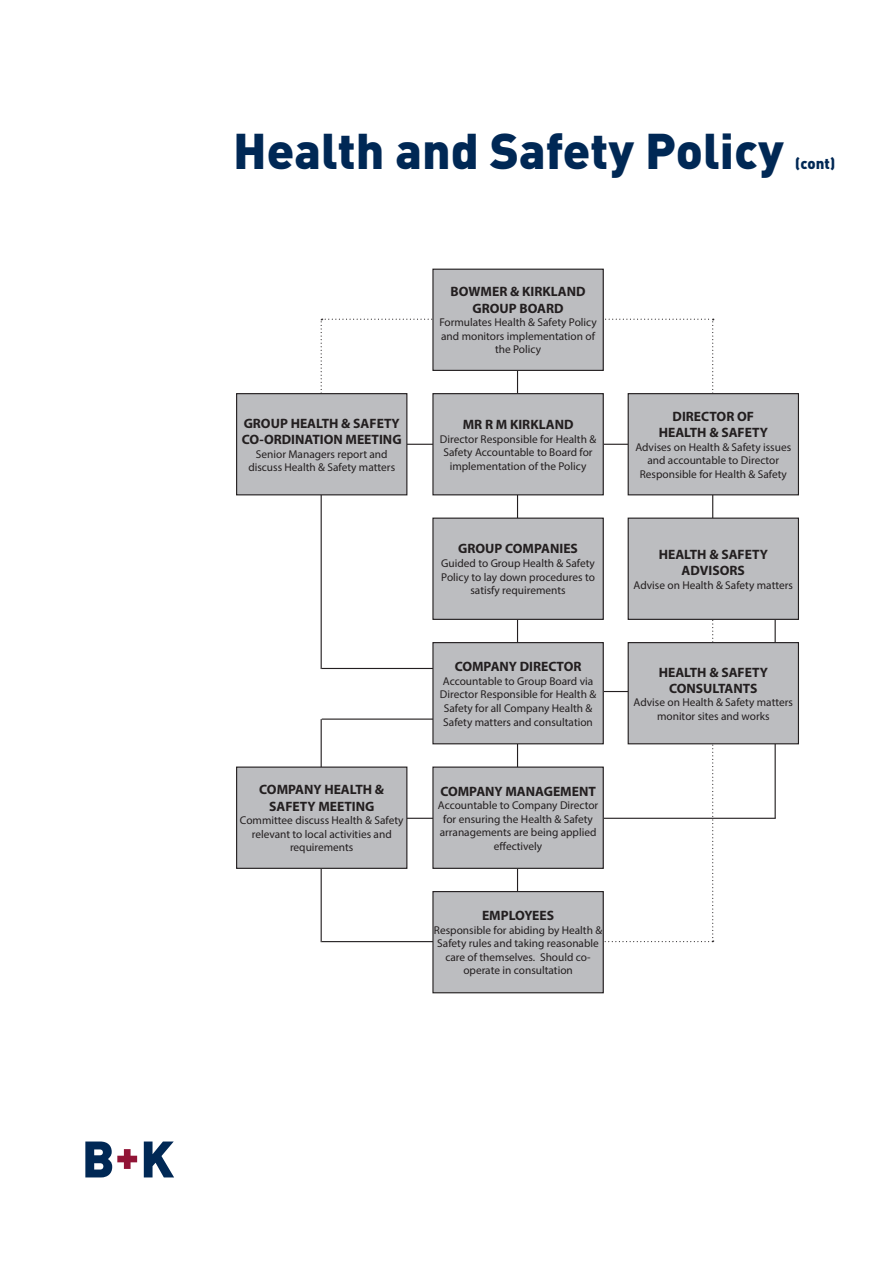
<style>
.page{position:relative;width:893px;height:1263px;background:#fff}
.page>*{position:absolute;margin:0;border:0;box-sizing:border-box;transform-origin:0 0}
.t1{font:900 49.5px "DINOT";color:#002855}
.t2{font:900 15px "DINOT";color:#002855}
.t3{font:700 13.65px/16.4px "Myriad Pro";color:#231f20;text-align:center}
.t4{font:11.4px/13.6px "Myriad Pro";color:#231f20;text-align:center}
</style>
<div class="page">
<svg style="left:85px;top:1141px;width:52px;height:36px"></svg>
<svg style="left:144px;top:1141px;width:30px;height:36px"></svg>
<hr style="left:322px;top:668px;width:246px;height:1px;background:#231f20">
<hr style="left:336px;top:444px;width:382px;height:1px;background:#231f20">
<hr style="left:322px;top:718px;width:276px;height:2px;background:#231f20">
<hr style="left:342px;top:818px;width:434px;height:1px;background:#231f20">
<hr style="left:322px;top:941px;width:211px;height:1px;background:#231f20">
<hr style="left:321px;top:408px;width:1px;height:261px;background:#231f20">
<hr style="left:321px;top:719px;width:1px;height:223px;background:#231f20">
<svg style="left:321px;top:319px;width:393px;height:117px"></svg>
<svg style="left:548px;top:551px;width:166px;height:391px"></svg>
<hr style="left:775px;top:572px;width:1px;height:246px;background:#231f20">
<hr style="left:712px;top:476px;width:1px;height:95px;background:#231f20">
<hr style="left:517px;top:358px;width:1px;height:553px;background:#231f20">
<div style="left:433px;top:269px;width:170px;height:101px;background:#bcbdc0"></div>
<div style="left:432px;top:269px;width:172px;height:102px;border:1px solid #231f20"></div>
<div style="left:433px;top:394px;width:170px;height:101px;background:#bcbdc0"></div>
<div style="left:432px;top:393px;width:172px;height:102px;border:1px solid #231f20"></div>
<div style="left:433px;top:518px;width:170px;height:101px;background:#bcbdc0"></div>
<div style="left:432px;top:518px;width:172px;height:102px;border:1px solid #231f20"></div>
<div style="left:433px;top:643px;width:170px;height:101px;background:#bcbdc0"></div>
<div style="left:432px;top:642px;width:172px;height:102px;border:1px solid #231f20"></div>
<div style="left:433px;top:767px;width:170px;height:101px;background:#bcbdc0"></div>
<div style="left:432px;top:766px;width:172px;height:103px;border:1px solid #231f20"></div>
<div style="left:433px;top:891px;width:170px;height:102px;background:#bcbdc0"></div>
<div style="left:432px;top:891px;width:172px;height:102px;border:1px solid #231f20"></div>
<div style="left:237px;top:767px;width:170px;height:101px;background:#bcbdc0"></div>
<div style="left:236px;top:766px;width:171px;height:103px;border:1px solid #231f20"></div>
<div style="left:237px;top:394px;width:170px;height:101px;background:#bcbdc0"></div>
<div style="left:236px;top:393px;width:171px;height:102px;border:1px solid #231f20"></div>
<div style="left:628px;top:394px;width:170px;height:101px;background:#bcbdc0"></div>
<div style="left:628px;top:393px;width:171px;height:102px;border:1px solid #231f20"></div>
<div style="left:628px;top:518px;width:170px;height:101px;background:#bcbdc0"></div>
<div style="left:628px;top:518px;width:171px;height:102px;border:1px solid #231f20"></div>
<div style="left:628px;top:643px;width:170px;height:101px;background:#bcbdc0"></div>
<div style="left:628px;top:642px;width:171px;height:102px;border:1px solid #231f20"></div>
<p class="t1" style="left:233px;top:112px;width:552px">Health and Safety Policy</p>
<p class="t2" style="left:795px;top:152px;width:42px">(cont)</p>
<p class="t3" style="left:451px;top:283px;width:136px">BOWMER &amp; KIRKLAND<br>GROUP BOARD</p>
<p class="t4" style="left:439px;top:315px;width:159px">Formulates Health &amp; Safety Policy and monitors implementation of the Policy</p>
<p class="t3" style="left:242px;top:414px;width:161px;text-align:left">GROUP HEALTH &amp; SAFETY<br>CO-ORDINATION MEETING</p>
<p class="t4" style="left:248px;top:447px;width:148px">Senior Managers report and discuss Health &amp; Safety matters</p>
<p class="t3" style="left:259px;top:781px;width:126px">COMPANY HEALTH &amp;<br>SAFETY MEETING</p>
<p class="t4" style="left:240px;top:813px;width:165px">Committee discuss Health &amp; Safety relevant to local activities and requirements</p>
<p class="t3" style="left:463px;top:416px;width:112px">MR R M KIRKLAND</p>
<p class="t4" style="left:440px;top:432px;width:158px">Director Responsible for Health &amp;<br>Safety Accountable to Board for implementation of the Policy</p>
<p class="t3" style="left:458px;top:540px;width:121px">GROUP COMPANIES</p>
<p class="t4" style="left:441px;top:556px;width:155px">Guided to Group Health &amp; Safety<br>Policy to lay down procedures to satisfy requirements</p>
<p class="t3" style="left:455px;top:658px;width:128px">COMPANY DIRECTOR</p>
<p class="t4" style="left:440px;top:674px;width:158px">Accountable to Group Board via<br>Director Responsible for Health &amp;<br>Safety for all Company Health &amp;<br>Safety matters and consultation</p>
<p class="t3" style="left:440px;top:782px;width:157px">COMPANY MANAGEMENT</p>
<p class="t4" style="left:438px;top:798px;width:162px">Accountable to Company Director for ensuring the Health &amp; Safety arranagements are being applied effectively</p>
<p class="t3" style="left:482px;top:907px;width:74px">EMPLOYEES</p>
<p class="t4" style="left:434px;top:923px;width:170px">Responsible for abiding by Health &amp;<br>Safety rules and taking reasonable care of themselves. Should co&shy;operate in consultation</p>
<p class="t3" style="left:659px;top:408px;width:111px">DIRECTOR OF<br>HEALTH &amp; SAFETY</p>
<p class="t4" style="left:635px;top:440px;width:157px">Advises on Health &amp; Safety issues and accountable to Director<br>Responsible for Health &amp; Safety</p>
<p class="t3" style="left:659px;top:546px;width:111px">HEALTH &amp; SAFETY<br>ADVISORS</p>
<p class="t4" style="left:634px;top:578px;width:161px">Advise on Health &amp; Safety matters</p>
<p class="t3" style="left:659px;top:663px;width:111px">HEALTH &amp; SAFETY<br>CONSULTANTS</p>
<p class="t4" style="left:634px;top:696px;width:161px">Advise on Health &amp; Safety matters monitor sites and works</p>
</div>
